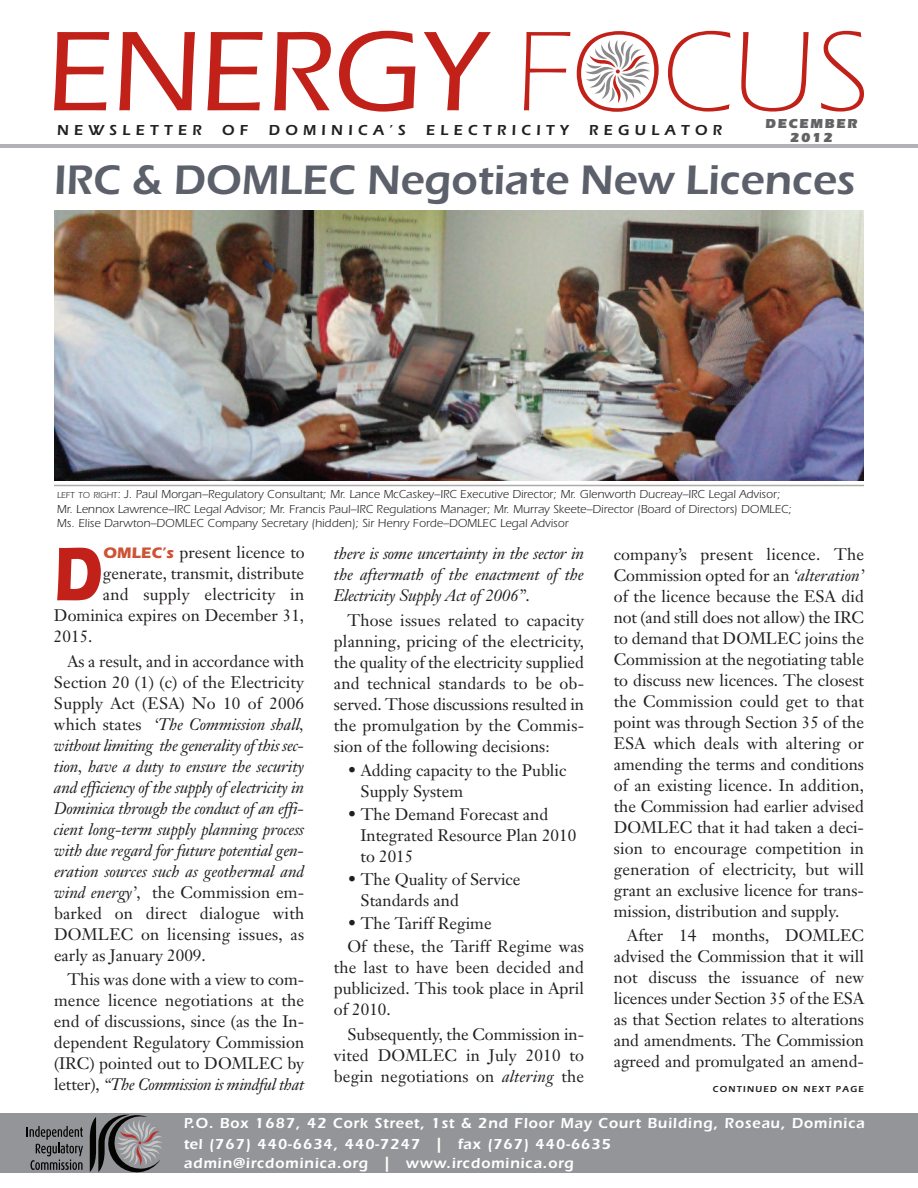
<style>
.page{position:relative;width:918px;height:1188px;background:#fff}
.page>*{position:absolute;margin:0;border:0;box-sizing:border-box;transform-origin:0 0}
.t1{font:700 78.75px "Eras ITC";color:#c12119;scale:.8 1}
.t2{font:600 42.75px "Eras ITC";color:#5b606a}
.t3{font:16.5px/21px "Janson Text";color:#231f20;text-align:justify}
.t4{font:italic 16.5px/21px "Janson Text";letter-spacing:-.005em;color:#231f20;text-align:justify}
.t5{font:600 15px/20px "Itc Eras";letter-spacing:.05em;color:#fff}
.t6{font:600 15px "Eras ITC";letter-spacing:.35em;color:#231f20}
.t7{font:900 13.5px/13.5px "Itc Eras";letter-spacing:.1em;color:#636366;text-align:center}
.t8{font:12px/14.4px "Itc Eras";letter-spacing:.005em;color:#231f20}
.t9{font:600 9px "Eras ITC";letter-spacing:.135em;color:#231f20}
.s1{font-size:9px}
.s2{font-style:normal}
.s3{font-style:italic}
.s4{font-family:"Eras ITC";font-weight:700;font-size:15.75px;color:#cc5335}
</style>
<div class="page">
<hr style="left:0;top:145px;width:918px;height:3px;background:#b2b3b7">
<svg style="left:54px;top:32px;width:55px;height:78px"></svg>
<svg style="left:119px;top:32px;width:76px;height:78px"></svg>
<svg style="left:207px;top:32px;width:56px;height:78px"></svg>
<svg style="left:274px;top:32px;width:57px;height:78px"></svg>
<svg style="left:339px;top:31px;width:76px;height:81px"></svg>
<svg style="left:424px;top:32px;width:67px;height:78px"></svg>
<svg style="left:524px;top:32px;width:46px;height:78px"></svg>
<svg style="left:668px;top:31px;width:63px;height:81px"></svg>
<svg style="left:741px;top:32px;width:68px;height:80px"></svg>
<svg style="left:821px;top:31px;width:43px;height:81px"></svg>
<svg style="left:577px;top:31px;width:82px;height:81px"></svg>
<div style="left:0;top:1114px;width:918px;height:59px;background:#939598"></div>
<svg style="left:27px;top:1126px;width:56px;height:44px"></svg>
<svg style="left:90px;top:1115px;width:72px;height:57px"></svg>
<img style="left:54px;top:211px;width:810px;height:269px">
<hr style="left:54px;top:485px;width:810px;height:1px;background:#aeaaaa">
<p class="t6" style="left:57px;top:121px;width:146px">NEWSLETTER</p>
<p class="t6" style="left:222px;top:121px;width:28px">O F</p>
<p class="t6" style="left:269px;top:121px;width:139px">DOMINICA’S</p>
<p class="t6" style="left:426px;top:121px;width:144px">ELECTRICITY</p>
<p class="t6" style="left:589px;top:121px;width:135px">REGULATOR</p>
<p class="t7" style="left:765px;top:118px;width:94px">DECEMBER<br>2012</p>
<h2 class="t2" style="left:54px;top:155px;width:803px">IRC &amp; DOMLEC Negotiate New Licences</h2>
<p class="t8" style="left:57px;top:489px;width:737px"><span class="s1">LEFT TO RIGHT</span>: J. Paul Morgan–Regulatory Consultant; Mr. Lance McCaskey–IRC Executive Director; Mr. Glenworth Ducreay–IRC Legal Advisor;<br>Mr. Lennox Lawrence–IRC Legal Advisor; Mr. Francis Paul–IRC Regulations Manager; Mr. Murray Skeete–Director (Board of Directors) DOMLEC;<br>Ms. Elise Darwton–DOMLEC Company Secretary (hidden); Sir Henry Forde–DOMLEC Legal Advisor</p>
<p class="t4" style="left:334px;top:545px;width:252px">there is some uncertainty in the sector in the aftermath of the enactment of the Electricity Supply Act of 2006”<span class="s2">.</span></p>
<p class="t3" style="left:334px;top:611px;width:252px;text-indent:14px">Those issues related to capacity planning, pricing of the electricity, the quality of the electricity supplied and technical standards to be ob&shy;served. Those discussions resulted in the promulgation by the Commis&shy;sion of the following decisions:</p>
<p class="t3" style="left:361px;top:761px;width:207px;text-indent:-13px">• Adding capacity to the Public<br>Supply System</p>
<p class="t3" style="left:361px;top:805px;width:217px;text-align:left;text-indent:-13px">• The Demand Forecast and<br>Integrated Resource Plan 2010 to 2015</p>
<p class="t3" style="left:361px;top:871px;width:162px;text-indent:-13px">• The Quality of Service<br>Standards and</p>
<p class="t3" style="left:347px;top:914px;width:238px;line-height:23.1px">• The Tariff Regime<br>Of these, the Tariff Regime was</p>
<p class="t3" style="left:334px;top:959px;width:252px">the last to have been decided and publicized. This took place in April of 2010.</p>
<p class="t3" style="left:334px;top:1025px;width:252px;text-indent:13px">Subsequently, the Commission in&shy;vited DOMLEC in July 2010 to begin negotiations on <span class="s3">altering</span> the</p>
<h1 class="t1" style="left:54px;top:527px;width:62px">D</h1>
<p class="t3" style="left:104px;top:544px;width:203px"><span class="s4">OMLEC’s</span> present licence to</p>
<p class="t3" style="left:614px;top:545px;width:252px">company’s present licence. The Commission opted for an <span class="s3">‘alteration’ </span>of the licence because the ESA did not (and still does not allow) the IRC to demand that DOMLEC joins the Commission at the negotiating table to discuss new licences. The closest the Commission could get to that point was through Section 35 of the ESA which deals with altering or amending the terms and conditions of an existing licence. In addition, the Commission had earlier advised DOMLEC that it had taken a deci&shy;sion to encourage competition in generation of electricity, but will grant an exclusive licence for trans&shy;mission, distribution and supply.</p>
<p class="t3" style="left:614px;top:927px;width:252px;text-indent:13px">After 14 months, DOMLEC advised the Commission that it will not discuss the issuance of new licences under Section 35 of the ESA as that Section relates to alterations and amendments. The Commission agreed and promulgated an amend-</p>
<p class="t9" style="left:713px;top:1083px;width:153px">CONTINUED ON NEXT PAGE</p>
<p class="t3" style="left:103px;top:565px;width:203px">generate, transmit, distribute</p>
<p class="t3" style="left:103px;top:586px;width:203px">and supply electricity in</p>
<p class="t3" style="left:54px;top:607px;width:252px">Dominica expires on December 31,</p>
<p class="t3" style="left:54px;top:628px;width:40px">2015.</p>
<p class="t4" style="left:54px;top:652px;width:252px;text-indent:14px"><span class="s2">As a result, and in accordance with Section 20 (1) (c) of the Electricity Supply Act (ESA) No 10 of 2006 which states</span> ‘The Commission shall, without limiting the generality of this sec&shy;tion, have a duty to ensure the security and efficiency of the supply of electricity in Dominica through the conduct of an effi&shy;cient long-term supply planning process with due regard for future potential gen&shy;eration sources such as geothermal and wind energy’<span class="s2">, the Commission em&shy;barked on direct dialogue with DOMLEC on licensing issues, as early as January 2009.</span></p>
<p class="t3" style="left:54px;top:970px;width:252px;text-indent:14px">This was done with a view to com&shy;mence licence negotiations at the end of discussions, since (as the In&shy;dependent Regulatory Commission (IRC) pointed out to DOMLEC by letter), <span class="s3">“The Commission is mindful that</span></p>
<p class="t5" style="left:184px;top:1115px;width:682px">P.O. Box 1687, 42 Cork Street, 1st &amp; 2nd Floor May Court Building, Roseau, Dominica tel (767) 440-6634, 440-7247 | fax (767) 440-6635<br>admin@ircdominica.org | www.ircdominica.org</p>
</div>
